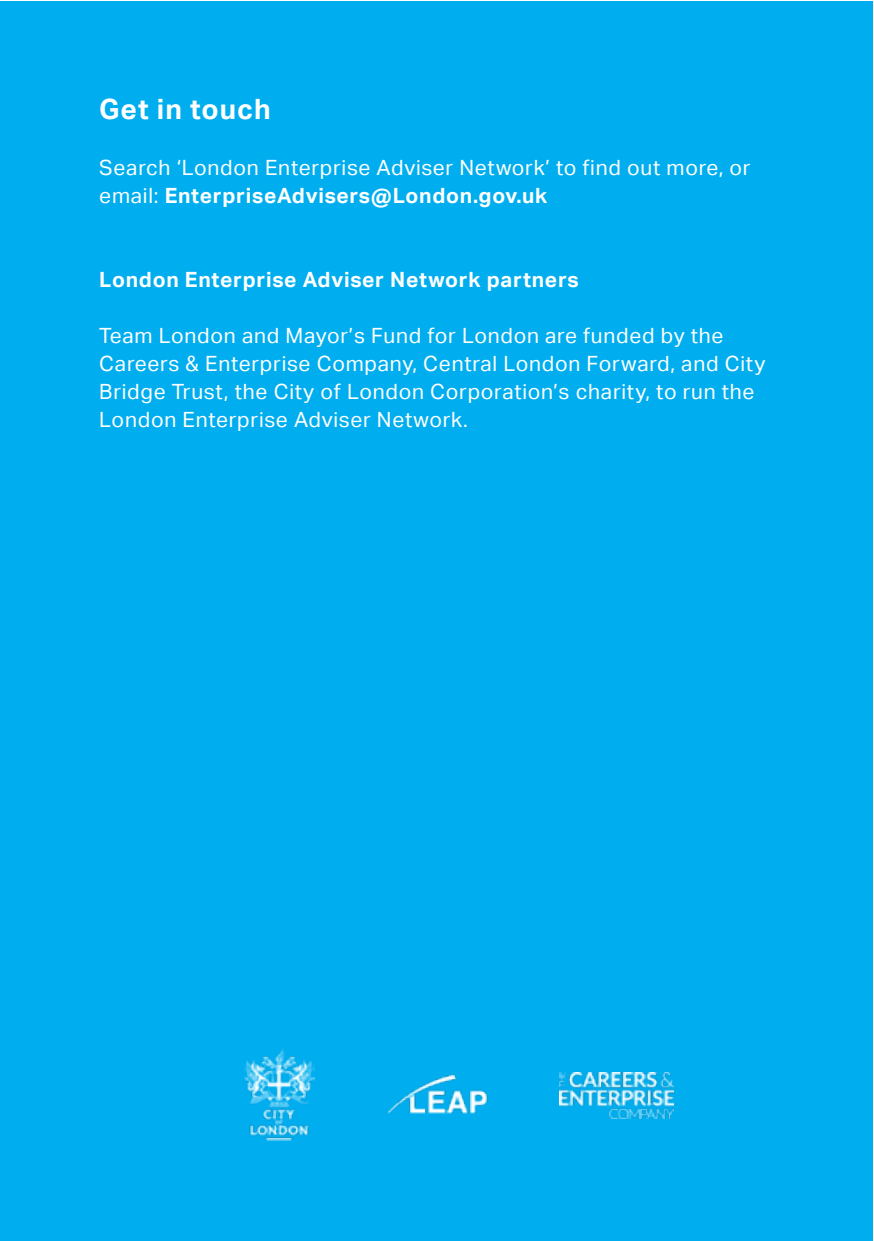
<style>
.page{position:relative;width:874px;height:1241px;background:#fff}
.page>*{position:absolute;margin:0;border:0;box-sizing:border-box;transform-origin:0 0}
.t1{font:700 28px "Aktiv Grotesk";letter-spacing:.035em;color:#fff}
.t2{font:21px/28px "Aktiv Grotesk";letter-spacing:.035em;color:#fff}
.t3{font:700 21px "Aktiv Grotesk";letter-spacing:.035em;color:#fff}
.s1{font-weight:700}
</style>
<div class="page">
<div style="left:0;top:1px;width:872px;height:1239px;background:#00aeef"></div>
<img style="left:559px;top:1072px;width:114px;height:46px">
<img style="left:244px;top:1049px;width:70px;height:91px">
<img style="left:387px;top:1074px;width:101px;height:39px">
<h1 class="t1" style="left:99px;top:93px;width:173px">Get in touch</h1>
<p class="t2" style="left:99px;top:154px;width:652px">Search ‘London Enterprise Adviser Network’ to find out more, or email: <span class="s1">EnterpriseAdvisers@London.gov.uk</span></p>
<p class="t3" style="left:99px;top:268px;width:480px">London Enterprise Adviser Network partners</p>
<p class="t2" style="left:99px;top:322px;width:667px">Team London and Mayor’s Fund for London are funded by the Careers &amp; Enterprise Company, Central London Forward, and City Bridge Trust, the City of London Corporation’s charity, to run the London Enterprise Adviser Network.</p>
</div>
